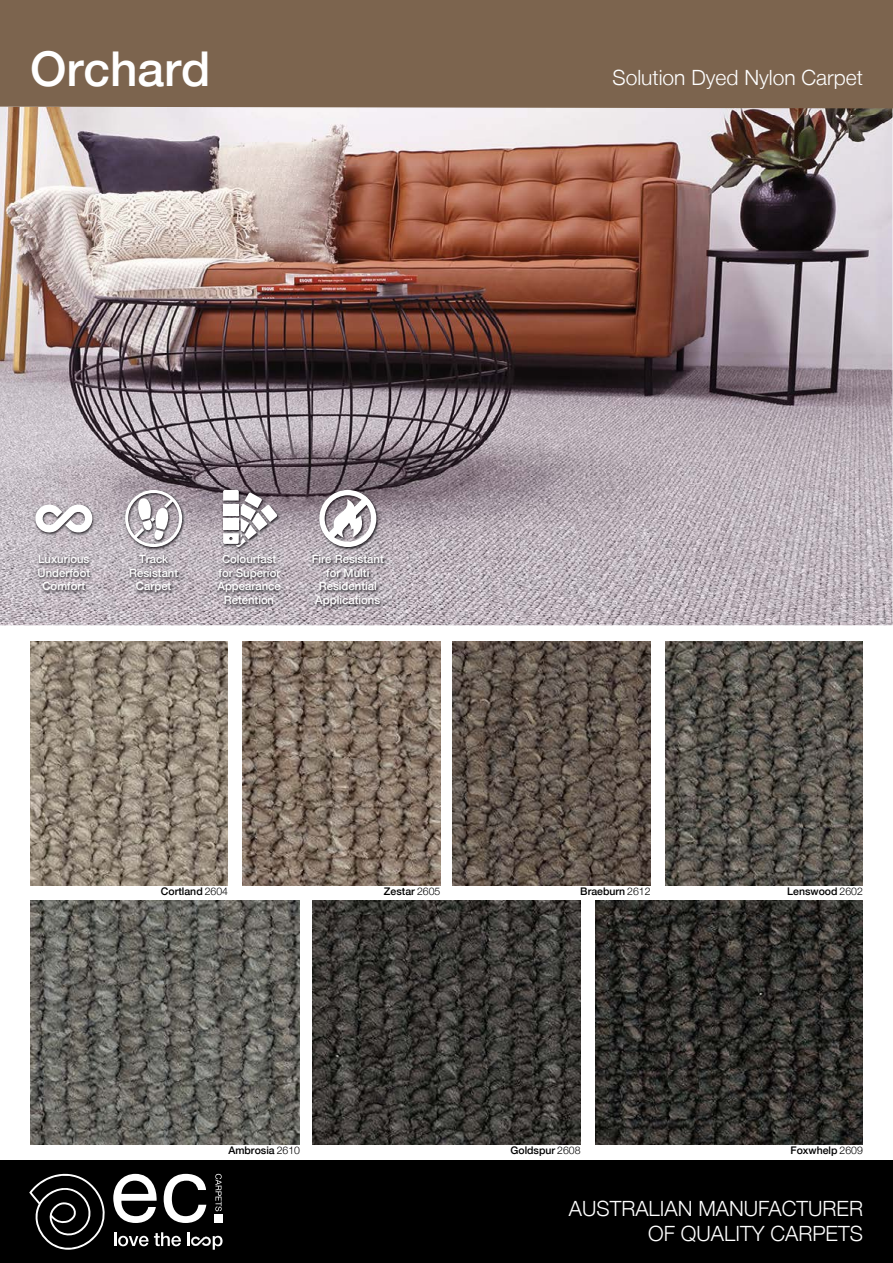
<style>
.page{position:relative;width:893px;height:1263px;background:#fff}
.page>*{position:absolute;margin:0;border:0;box-sizing:border-box;transform-origin:0 0}
.t1{font:500 48px "Helvetica Neue LT";color:#fff}
.t2{font:300 21px/25.2px "Helvetica Neue LT";color:#fff;text-align:right}
.t3{font:500 11.4px/13.6px "Helvetica Neue LT";color:#fff;text-align:center}
.t4{font:500 10.5px "Helvetica Neue LT";color:#000}
.s1{font-weight:300}
</style>
<div class="page">
<img style="left:0;top:108px;width:893px;height:517px">
<img style="left:33px;top:487px;width:358px;height:124px">
<svg style="left:223px;top:490px;width:54px;height:57px"></svg>
<svg style="left:319px;top:490px;width:57px;height:57px"></svg>
<svg style="left:34px;top:503px;width:58px;height:31px"></svg>
<svg style="left:125px;top:490px;width:57px;height:57px"></svg>
<div style="left:0;top:1160px;width:893px;height:103px;background:#000"></div>
<svg style="left:29px;top:1173px;width:76px;height:77px"></svg>
<svg style="left:113px;top:1174px;width:44px;height:49px"></svg>
<svg style="left:164px;top:1174px;width:42px;height:49px"></svg>
<div style="left:214px;top:1215px;width:9px;height:8px;background:#fff"></div>
<svg style="left:215px;top:1174px;width:7px;height:37px"></svg>
<svg style="left:114px;top:1232px;width:67px;height:14px"></svg>
<hr style="left:187px;top:1232px;width:3px;height:14px;background:#fff">
<svg style="left:191px;top:1236px;width:32px;height:14px"></svg>
<div style="left:0;top:0;width:893px;height:108px;background:#7c644e"></div>
<img style="left:453px;top:642px;width:197px;height:244px">
<img style="left:665px;top:642px;width:197px;height:244px">
<img style="left:243px;top:642px;width:197px;height:244px">
<img style="left:30px;top:642px;width:198px;height:244px">
<img style="left:30px;top:901px;width:270px;height:244px">
<img style="left:313px;top:901px;width:267px;height:244px">
<img style="left:595px;top:901px;width:267px;height:244px">
<h1 class="t1" style="left:30px;top:40px;width:182px">Orchard</h1>
<p class="t3" style="left:38px;top:552px;width:54px">Luxurious<br>Underfoot<br>Comfort</p>
<p class="t3" style="left:217px;top:552px;width:65px">Colourfast for Superior<br>Appearance<br>Retention</p>
<p class="t3" style="left:312px;top:552px;width:73px">Fire Resistant for Multi<br>Residential<br>Applications</p>
<p class="t3" style="left:129px;top:552px;width:51px">Track<br>Resistant<br>Carpet</p>
<h2 class="t2" style="left:612px;top:64px;width:252px">Solution Dyed Nylon Carpet</h2>
<p class="t4" style="left:161px;top:885px;width:69px">Cortland <span class="s1">2604</span></p>
<p class="t4" style="left:384px;top:885px;width:58px">Zestar <span class="s1">2605</span></p>
<p class="t4" style="left:580px;top:885px;width:72px">Braeburn <span class="s1">2612</span></p>
<p class="t4" style="left:787px;top:885px;width:77px">Lenswood <span class="s1">2602</span></p>
<p class="t4" style="left:228px;top:1144px;width:73px">Ambrosia <span class="s1">2610</span></p>
<p class="t4" style="left:510px;top:1144px;width:72px">Goldspur <span class="s1">2608</span></p>
<p class="t4" style="left:790px;top:1144px;width:74px">Foxwhelp <span class="s1">2609</span></p>
<h2 class="t2" style="left:569px;top:1195px;width:296px">AUSTRALIAN MANUFACTURER<br>OF QUALITY CARPETS</h2>
</div>
